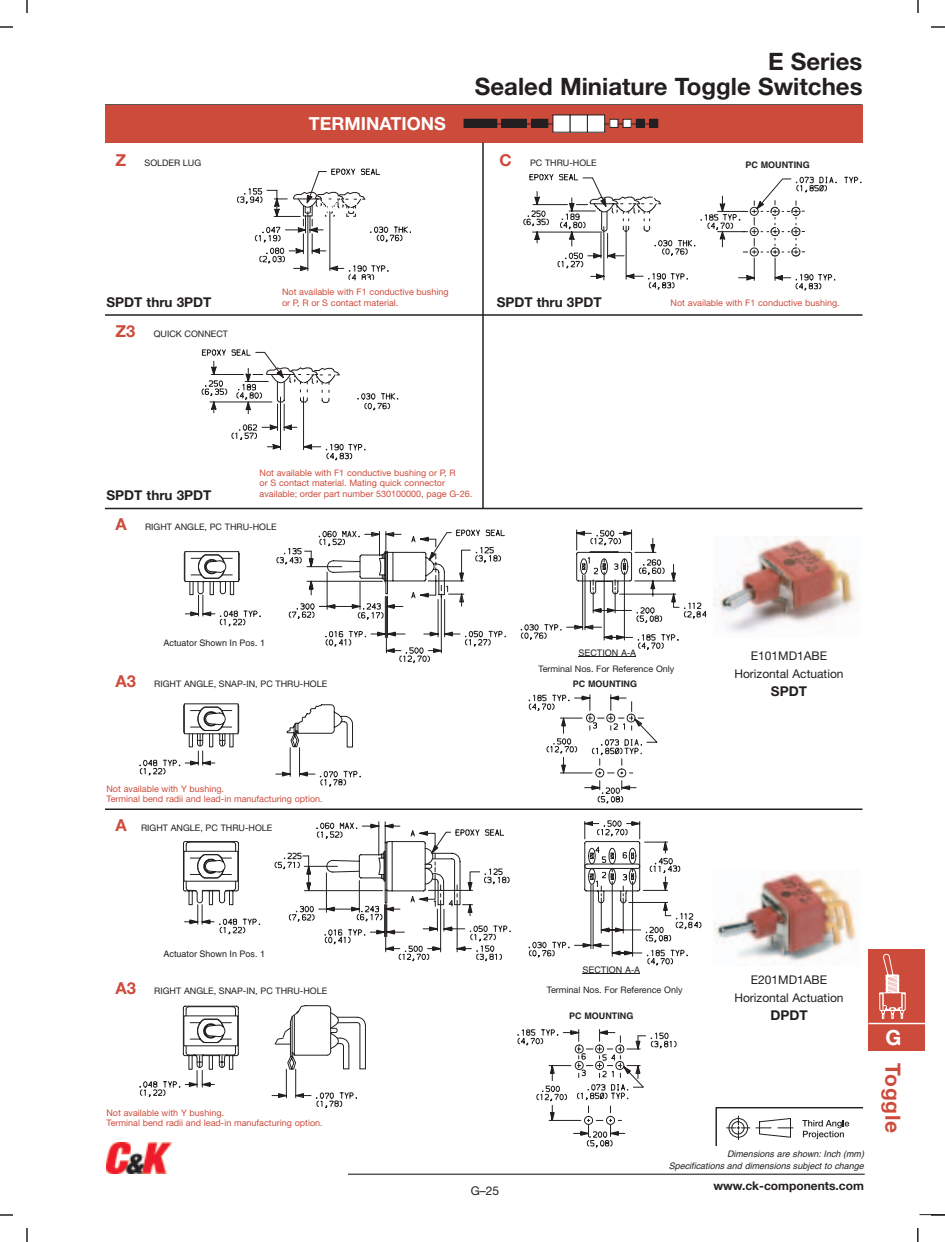
<style>
.page{position:relative;width:945px;height:1242px;background:#fff}
.page>*{position:absolute;margin:0;border:0;box-sizing:border-box;transform-origin:0 0}
.t1{font:700 24px/25.5px "Helvetica Neue";color:#231f20;text-align:right}
.t2{font:700 21px "Helvetica Neue";color:#cd4b3b}
.t3{font:700 21px "Helvetica Neue";color:#fff}
.t4{font:700 18px "Helvetica Neue";color:#fff}
.t5{font:700 13.5px "Helvetica Neue";color:#231f20}
.t6{font:12px/18px "Helvetica Neue";color:#231f20;text-align:center}
.t7{font:700 12px "Helvetica Neue";color:#231f20}
.t8{font:9px/10.5px "Helvetica Neue";color:#cd4b3b}
.t9{font:9px "Helvetica Neue";color:#231f20}
.t10{font:italic 9px/12px "Helvetica";color:#231f20;text-align:right}
.t11{font:9px "Helvetica";color:#231f20}
.t12{font:700 9px "Helvetica";color:#231f20}
.s1{font-weight:700;font-size:16.5px;color:#cd4b3b}
</style>
<div class="page">
<hr style="left:105px;top:104px;width:757px;height:2px;background:#231f20">
<div style="left:868px;top:950px;width:57px;height:101px;background:#cd4b3b"></div>
<hr style="left:868px;top:1023px;width:57px;height:1px;background:#fff">
<svg style="left:879px;top:954px;width:27px;height:65px"></svg>
<svg style="left:716px;top:1107px;width:146px;height:39px"></svg>
<svg style="left:0;top:0;width:28px;height:28px"></svg>
<svg style="left:0;top:1215px;width:28px;height:27px"></svg>
<svg style="left:918px;top:0;width:27px;height:28px"></svg>
<div style="left:14px;top:14px;width:26px;height:26px;background:#fff"></div>
<div style="left:904px;top:14px;width:28px;height:26px;background:#fff"></div>
<div style="left:14px;top:1202px;width:26px;height:26px;background:#fff"></div>
<hr style="left:348px;top:1174px;width:517px;height:1px;background:#57585a">
<svg style="left:917px;top:1214px;width:28px;height:28px"></svg>
<img style="left:106px;top:1142px;width:67px;height:32px">
<div style="left:105px;top:105px;width:757px;height:37px;background:#cd4b3b"></div>
<div style="left:464px;top:119px;width:8px;height:8px;background:#231f20"></div>
<div style="left:464px;top:119px;width:9px;height:9px;border:1px solid #231f20"></div>
<div style="left:472px;top:119px;width:8px;height:8px;background:#231f20"></div>
<div style="left:472px;top:119px;width:9px;height:9px;border:1px solid #231f20"></div>
<div style="left:480px;top:119px;width:9px;height:8px;background:#231f20"></div>
<div style="left:480px;top:119px;width:9px;height:9px;border:1px solid #231f20"></div>
<div style="left:489px;top:119px;width:8px;height:8px;background:#231f20"></div>
<div style="left:488px;top:119px;width:9px;height:9px;border:1px solid #231f20"></div>
<div style="left:502px;top:119px;width:8px;height:8px;background:#231f20"></div>
<div style="left:502px;top:119px;width:8px;height:9px;border:1px solid #231f20"></div>
<div style="left:510px;top:119px;width:8px;height:8px;background:#231f20"></div>
<div style="left:510px;top:119px;width:9px;height:9px;border:1px solid #231f20"></div>
<div style="left:518px;top:119px;width:8px;height:8px;background:#231f20"></div>
<div style="left:518px;top:119px;width:9px;height:9px;border:1px solid #231f20"></div>
<div style="left:531px;top:119px;width:9px;height:8px;background:#231f20"></div>
<div style="left:531px;top:119px;width:9px;height:9px;border:1px solid #231f20"></div>
<div style="left:540px;top:119px;width:8px;height:8px;background:#231f20"></div>
<div style="left:539px;top:119px;width:9px;height:9px;border:1px solid #231f20"></div>
<div style="left:553px;top:115px;width:17px;height:17px;background:#fff"></div>
<div style="left:570px;top:115px;width:17px;height:17px;background:#fff"></div>
<div style="left:587px;top:115px;width:18px;height:17px;background:#fff"></div>
<div style="left:587px;top:115px;width:18px;height:18px;border:1px solid #231f20"></div>
<div style="left:610px;top:119px;width:8px;height:8px;background:#fff"></div>
<div style="left:609px;top:119px;width:9px;height:9px;border:1px solid #231f20"></div>
<div style="left:623px;top:119px;width:8px;height:8px;background:#fff"></div>
<div style="left:623px;top:119px;width:9px;height:9px;border:1px solid #231f20"></div>
<div style="left:636px;top:119px;width:9px;height:8px;background:#231f20"></div>
<div style="left:636px;top:119px;width:9px;height:9px;border:1px solid #231f20"></div>
<div style="left:650px;top:119px;width:8px;height:8px;background:#231f20"></div>
<div style="left:649px;top:119px;width:9px;height:9px;border:1px solid #231f20"></div>
<svg style="left:518px;top:1029px;width:158px;height:119px"></svg>
<svg style="left:140px;top:704px;width:221px;height:83px"></svg>
<svg style="left:529px;top:694px;width:128px;height:110px"></svg>
<hr style="left:582px;top:973px;width:58px;height:1px;background:#231f20">
<svg style="left:183px;top:820px;width:518px;height:146px"></svg>
<svg style="left:140px;top:1005px;width:226px;height:103px"></svg>
<svg style="left:184px;top:530px;width:523px;height:133px"></svg>
<svg style="left:524px;top:174px;width:337px;height:117px"></svg>
<svg style="left:202px;top:350px;width:196px;height:110px"></svg>
<svg style="left:237px;top:169px;width:174px;height:111px"></svg>
<img style="left:713px;top:872px;width:144px;height:90px">
<img style="left:713px;top:536px;width:143px;height:97px">
<hr style="left:105px;top:314px;width:757px;height:2px;background:#231f20">
<hr style="left:105px;top:508px;width:757px;height:1px;background:#231f20">
<hr style="left:105px;top:808px;width:757px;height:2px;background:#231f20">
<hr style="left:482px;top:142px;width:2px;height:367px;background:#231f20">
<h3 class="t4" style="left:309px;top:117px;width:138px">TERMINATIONS</h3>
<h1 class="t1" style="left:475px;top:50px;width:389px">E Series<br>Sealed Miniature Toggle Switches</h1>
<p class="t9" style="left:116px;top:159px;width:87px"><span class="s1">Z</span> SOLDER LUG</p>
<p class="t9" style="left:500px;top:159px;width:99px"><span class="s1">C</span> PC THRU-HOLE</p>
<p class="t12" style="left:746px;top:161px;width:66px">PC MOUNTING</p>
<p class="t8" style="left:282px;top:288px;width:168px">Not available with F1 conductive bushing or P, R or S contact material.</p>
<h3 class="t5" style="left:106px;top:297px;width:107px">SPDT thru 3PDT</h3>
<h3 class="t5" style="left:497px;top:297px;width:107px">SPDT thru 3PDT</h3>
<p class="t9" style="left:116px;top:331px;width:114px"><span class="s1">Z3</span> QUICK CONNECT</p>
<p class="t8" style="left:671px;top:299px;width:171px">Not available with F1 conductive bushing.</p>
<h3 class="t5" style="left:106px;top:490px;width:107px">SPDT thru 3PDT</h3>
<p class="t8" style="left:260px;top:468px;width:214px">Not available with F1 conductive bushing or P, R<br>or S contact material. Mating quick connector available; order part number 530100000, page G-26.</p>
<p class="t9" style="left:116px;top:524px;width:163px"><span class="s1">A</span> RIGHT ANGLE, PC THRU-HOLE</p>
<p class="t11" style="left:164px;top:639px;width:103px">Actuator Shown In Pos. 1</p>
<p class="t9" style="left:116px;top:680px;width:213px"><span class="s1">A3</span> RIGHT ANGLE, SNAP-IN, PC THRU-HOLE</p>
<p class="t8" style="left:107px;top:784px;width:218px">Not available with Y bushing.<br>Terminal bend radii and lead-in manufacturing option.</p>
<p class="t9" style="left:116px;top:824px;width:158px"><span class="s1">A</span> RIGHT ANGLE, PC THRU-HOLE</p>
<p class="t11" style="left:578px;top:649px;width:59px">SECTION A-A</p>
<p class="t9" style="left:539px;top:665px;width:137px">Terminal Nos. For Reference Only</p>
<p class="t12" style="left:573px;top:680px;width:66px">PC MOUNTING</p>
<h3 class="t6" style="left:734px;top:648px;width:111px">E101MD1ABE<br>Horizontal Actuation</h3>
<h3 class="t5" style="left:771px;top:687px;width:38px">SPDT</h3>
<p class="t11" style="left:164px;top:950px;width:103px">Actuator Shown In Pos. 1</p>
<p class="t9" style="left:116px;top:988px;width:213px"><span class="s1">A3</span> RIGHT ANGLE, SNAP-IN, PC THRU-HOLE</p>
<p class="t8" style="left:107px;top:1108px;width:218px">Not available with Y bushing.<br>Terminal bend radii and lead-in manufacturing option.</p>
<h3 class="t6" style="left:471px;top:1183px;width:30px">G–25</h3>
<p class="t11" style="left:582px;top:966px;width:59px">SECTION A-A</p>
<p class="t9" style="left:547px;top:986px;width:137px">Terminal Nos. For Reference Only</p>
<p class="t12" style="left:569px;top:1012px;width:66px">PC MOUNTING</p>
<h3 class="t6" style="left:734px;top:972px;width:111px">E201MD1ABE<br>Horizontal Actuation</h3>
<h3 class="t5" style="left:770px;top:1011px;width:39px">DPDT</h3>
<p class="t10" style="left:669px;top:1148px;width:197px">Dimensions are shown: Inch (mm)<br>Specifications and dimensions subject to change</p>
<h3 class="t7" style="left:713px;top:1181px;width:152px">www.ck-components.com</h3>
<h2 class="t3" style="left:885px;top:1030px;width:17px">G</h2>
<h2 class="t2" style="left:900px;top:1063px;width:71px;rotate:90deg">Toggle</h2>
</div>
